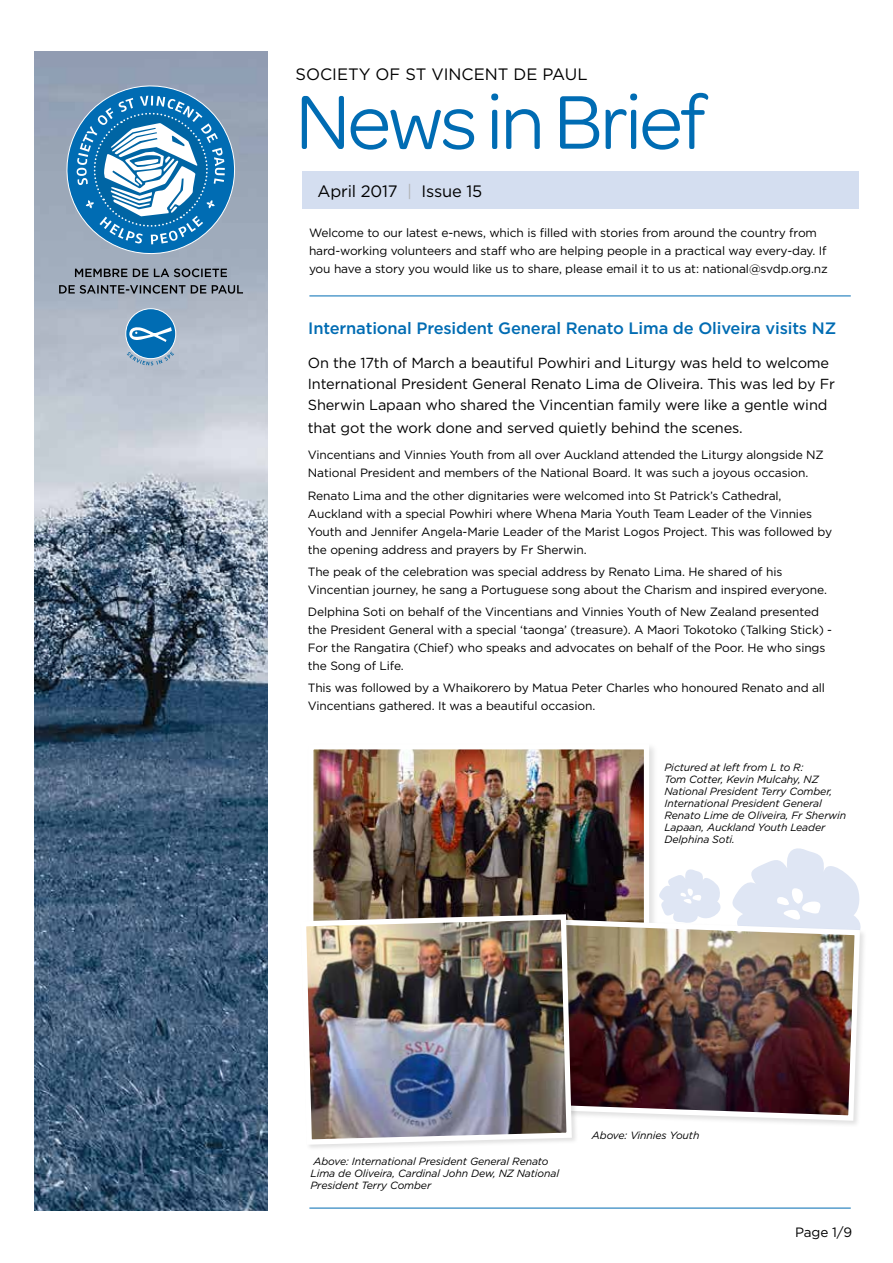
<style>
.page{position:relative;width:893px;height:1263px;background:#fff}
.page>*{position:absolute;margin:0;border:0;box-sizing:border-box;transform-origin:0 0}
.t1{font:81px "Omnes";letter-spacing:-.03em;color:#006cb3}
.t2{font:500 16.5px "Gotham";letter-spacing:-.01em;color:#006cb3}
.t3{font:16.5px "Gotham";letter-spacing:-.005em;color:#000}
.t4{font:14.55px/21px "Gotham";letter-spacing:-.01em;color:#000}
.t5{font:13.5px "Gotham";color:#000}
.t6{font:12px/18px "Gotham";letter-spacing:-.01em;color:#000}
.t7{font:italic 10.5px/12px "Gotham";letter-spacing:-.01em;color:#000}
.s1{color:#b1b4b6}
</style>
<div class="page">
<div style="left:302px;top:172px;width:556px;height:37px;background:#d4def0"></div>
<img style="left:34px;top:52px;width:233px;height:1158px">
<svg style="left:59px;top:285px;width:184px;height:9px;background:#6c747e"></svg>
<svg style="left:55px;top:74px;width:192px;height:203px;background:#6b9abd"></svg>
<svg style="left:127px;top:352px;width:47px;height:13px"></svg>
<div style="left:126px;top:308px;width:50px;height:51px;background:#006cb3;border:1px solid #fff;border-radius:50%"></div>
<svg style="left:127px;top:326px;width:45px;height:16px"></svg>
<hr style="left:309px;top:296px;width:542px;height:1px;background:#006cb3">
<hr style="left:309px;top:1208px;width:542px;height:1px;background:#006cb3">
<div style="left:306px;top:742px;width:352px;height:227px;background:#000;opacity:.12"></div>
<img style="left:314px;top:750px;width:329px;height:167px">
<div style="left:308px;top:744px;width:341px;height:216px;border:5px solid #fff"></div>
<svg style="left:659px;top:848px;width:201px;height:69px"></svg>
<img style="left:579px;top:917px;width:284px;height:206px">
<div style="left:300px;top:913px;width:279px;height:238px;background:#000;opacity:.12"></div>
<img style="left:300px;top:911px;width:274px;height:236px">
<h2 class="t3" style="left:296px;top:63px;width:294px">SOCIETY OF ST VINCENT DE PAUL</h2>
<h1 class="t1" style="left:296px;top:77px;width:413px">News in Brief</h1>
<h2 class="t3" style="left:317px;top:181px;width:166px">April 2017 <span class="s1">|</span> Issue 15</h2>
<p class="t6" style="left:309px;top:224px;width:520px">Welcome to our latest e-news, which is filled with stories from around the country from hard-working volunteers and staff who are helping people in a practical way every-day. If you have a story you would like us to share, please email it to us at: national@svdp.org.nz</p>
<h2 class="t2" style="left:308px;top:318px;width:529px">International President General Renato Lima de Oliveira visits NZ</h2>
<p class="t4" style="left:308px;top:352px;width:529px">On the 17th of March a beautiful Powhiri and Liturgy was held to welcome<br>International President General Renato Lima de Oliveira. This was led by Fr<br>Sherwin Lapaan who shared the Vincentian family were like a gentle wind</p>
<p class="t4" style="left:308px;top:417px;width:436px">that got the work done and served quietly behind the scenes.</p>
<p class="t6" style="left:308px;top:446px;width:518px">Vincentians and Vinnies Youth from all over Auckland attended the Liturgy alongside NZ<br>National President and members of the National Board. It was such a joyous occasion.</p>
<p class="t6" style="left:308px;top:486px;width:526px">Renato Lima and the other dignitaries were welcomed into St Patrick’s Cathedral, Auckland with a special Powhiri where Whena Maria Youth Team Leader of the Vinnies Youth and Jennifer Angela-Marie Leader of the Marist Logos Project. This was followed by the opening address and prayers by Fr Sherwin.</p>
<p class="t6" style="left:308px;top:562px;width:521px">The peak of the celebration was special address by Renato Lima. He shared of his<br>Vincentian journey, he sang a Portuguese song about the Charism and inspired everyone.</p>
<p class="t6" style="left:308px;top:603px;width:526px">Delphina Soti on behalf of the Vincentians and Vinnies Youth of New Zealand presented the President General with a special ‘taonga’ (treasure). A Maori Tokotoko (Talking Stick) - For the Rangatira (Chief) who speaks and advocates on behalf of the Poor. He who sings the Song of Life.</p>
<p class="t6" style="left:308px;top:679px;width:519px">This was followed by a Whaikorero by Matua Peter Charles who honoured Renato and all<br>Vincentians gathered. It was a beautiful occasion.</p>
<p class="t7" style="left:664px;top:761px;width:183px">Pictured at left from L to R:<br>Tom Cotter, Kevin Mulcahy, NZ<br>National President Terry Comber,<br>International President General<br>Renato Lime de Oliveira, Fr Sherwin<br>Lapaan, Auckland Youth Leader<br>Delphina Soti.</p>
<p class="t7" style="left:310px;top:1155px;width:250px">Above: International President General Renato<br>Lima de Oliveira, Cardinal John Dew, NZ National<br>President Terry Comber</p>
<p class="t7" style="left:592px;top:1128px;width:109px">Above: Vinnies Youth</p>
<p class="t5" style="left:795px;top:1223px;width:58px">Page 1/9</p>
</div>
